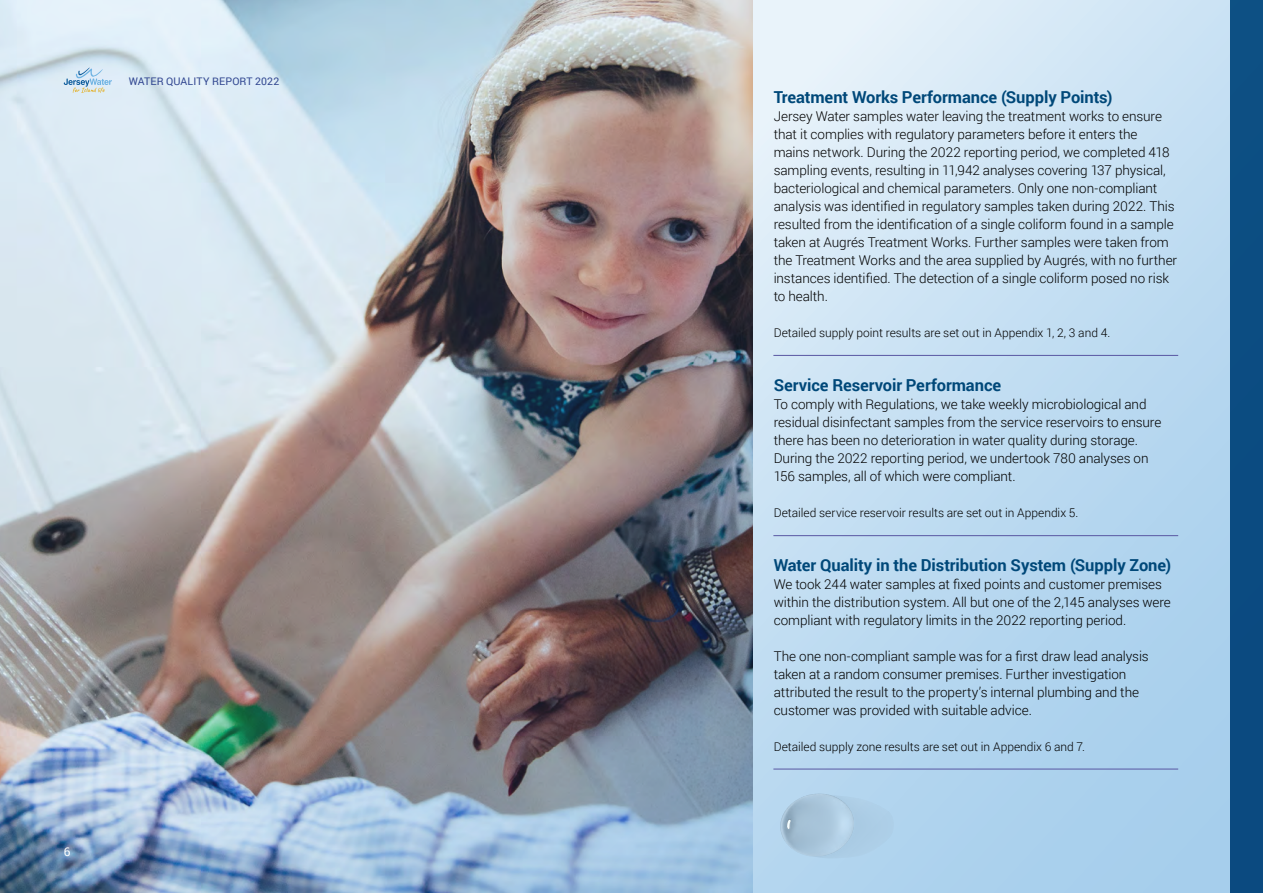
<style>
.page{position:relative;width:1263px;height:893px;background:#fff}
.page>*{position:absolute;margin:0;border:0;box-sizing:border-box;transform-origin:0 0}
.t1{font:700 16.5px "Roboto";letter-spacing:-.005em;color:#004879}
.t2{font:300 13.5px/18px "Roboto";letter-spacing:-.005em;color:#000}
.t3{font:300 12px "Roboto";color:#000}
.t4{font:12px "Roboto";color:#fff}
.t5{font:10.5px "Roboto";letter-spacing:.015em;color:#283583}
</style>
<div class="page">
<img style="left:0;top:0;width:1263px;height:893px">
<hr style="left:773px;top:355px;width:405px;height:1px;background:#5957a2">
<hr style="left:773px;top:769px;width:405px;height:1px;background:#5957a2">
<hr style="left:773px;top:535px;width:405px;height:1px;background:#5957a2">
<img style="left:774px;top:772px;width:164px;height:99px">
<p class="t5" style="left:129px;top:74px;width:152px">WATER QUALITY REPORT 2022</p>
<p class="t4" style="left:64px;top:843px;width:8px">6</p>
<p class="t1" style="left:774px;top:86px;width:340px">Treatment Works Performance (Supply Points)</p>
<p class="t2" style="left:774px;top:107px;width:405px">Jersey Water samples water leaving the treatment works to ensure that it complies with regulatory parameters before it enters the<br>mains network. During the 2022 reporting period, we completed 418 sampling events, resulting in 11,942 analyses covering 137 physical, bacteriological and chemical parameters. Only one non-compliant analysis was identified in regulatory samples taken during 2022. This resulted from the identification of a single coliform found in a sample taken at Augrés Treatment Works. Further samples were taken from the Treatment Works and the area supplied by Augrés, with no further instances identified. The detection of a single coliform posed no risk to health.</p>
<p class="t3" style="left:774px;top:324px;width:338px">Detailed supply point results are set out in Appendix 1, 2, 3 and 4.</p>
<p class="t1" style="left:774px;top:374px;width:229px">Service Reservoir Performance</p>
<p class="t2" style="left:774px;top:395px;width:389px">To comply with Regulations, we take weekly microbiological and residual disinfectant samples from the service reservoirs to ensure there has been no deterioration in water quality during storage.</p>
<p class="t2" style="left:774px;top:449px;width:376px">During the 2022 reporting period, we undertook 780 analyses on<br>156 samples, all of which were compliant.</p>
<p class="t3" style="left:774px;top:504px;width:306px">Detailed service reservoir results are set out in Appendix 5.</p>
<p class="t1" style="left:774px;top:554px;width:399px">Water Quality in the Distribution System (Supply Zone)</p>
<p class="t2" style="left:774px;top:575px;width:399px">We took 244 water samples at fixed points and customer premises within the distribution system. All but one of the 2,145 analyses were compliant with regulatory limits in the 2022 reporting period.</p>
<p class="t2" style="left:774px;top:647px;width:377px">The one non-compliant sample was for a first draw lead analysis taken at a random consumer premises. Further investigation attributed the result to the property’s internal plumbing and the customer was provided with suitable advice.</p>
<p class="t3" style="left:774px;top:738px;width:313px">Detailed supply zone results are set out in Appendix 6 and 7.</p>
</div>
